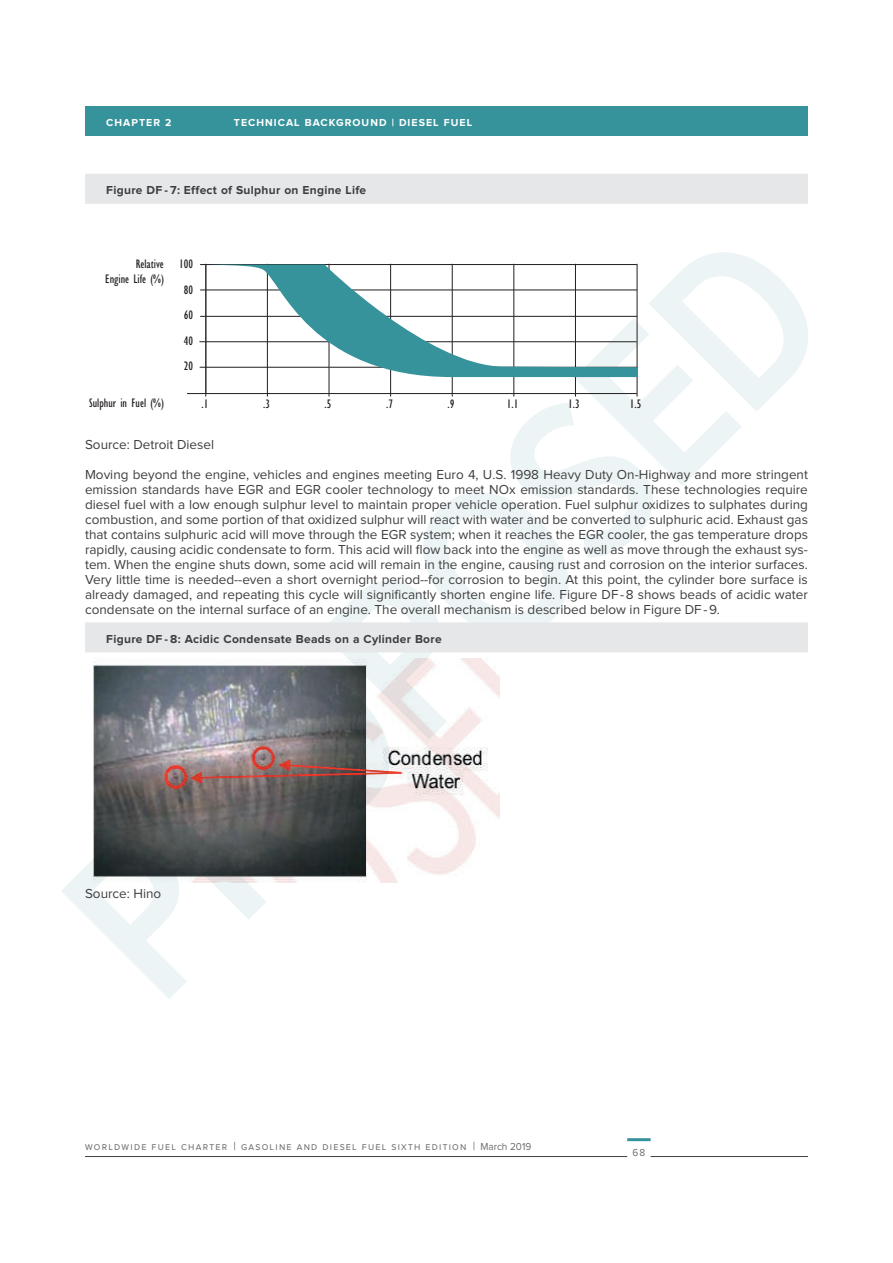
<style>
.page{position:relative;width:893px;height:1263px;background:#fff}
.page>*{position:absolute;margin:0;border:0;box-sizing:border-box;transform-origin:0 0}
.t1{font:13.5px/15px "Proxima Nova";color:#3e3e3f;text-align:justify}
.t2{font:condensed 12.75px/25.5px "Gill Sans";color:#231f20;text-align:right}
.t3{font:700 12px "Proxima Nova";letter-spacing:.025em;color:#3e3e3f}
.t4{font:10.5px "Proxima Nova";letter-spacing:.125em;color:#6c6d70;scale:.95 1}
.t5{font:700 10.5px "Proxima Nova";letter-spacing:.1em;color:#fff}
.s1{font-size:12px}
</style>
<div class="page">
<div style="left:85px;top:106px;width:723px;height:30px;background:#37939b"></div>
<hr style="left:85px;top:1156px;width:542px;height:1px;background:#3e3e3f">
<hr style="left:627px;top:1138px;width:24px;height:3px;background:#37939b">
<hr style="left:651px;top:1156px;width:157px;height:1px;background:#3e3e3f">
<div style="left:85px;top:174px;width:723px;height:30px;background:#e6e7e9"></div>
<div style="left:85px;top:622px;width:723px;height:30px;background:#e6e7e9"></div>
<hr style="left:187px;top:393px;width:450px;height:1px;background:#231f20">
<hr style="left:200px;top:264px;width:437px;height:1px;background:#231f20">
<hr style="left:200px;top:367px;width:437px;height:1px;background:#231f20">
<hr style="left:199px;top:341px;width:438px;height:1px;background:#231f20">
<hr style="left:200px;top:316px;width:437px;height:1px;background:#231f20">
<hr style="left:200px;top:290px;width:437px;height:1px;background:#231f20">
<hr style="left:205px;top:264px;width:1px;height:130px;background:#231f20">
<hr style="left:267px;top:264px;width:1px;height:133px;background:#231f20">
<hr style="left:206px;top:264px;width:1px;height:133px;background:#231f20">
<hr style="left:329px;top:264px;width:1px;height:133px;background:#231f20">
<hr style="left:390px;top:264px;width:1px;height:133px;background:#231f20">
<hr style="left:452px;top:264px;width:1px;height:133px;background:#231f20">
<hr style="left:514px;top:264px;width:1px;height:133px;background:#231f20">
<hr style="left:575px;top:264px;width:1px;height:133px;background:#231f20">
<hr style="left:637px;top:264px;width:1px;height:133px;background:#231f20">
<svg style="left:206px;top:265px;width:431px;height:112px"></svg>
<img style="left:93px;top:659px;width:406px;height:224px">
<p class="t5" style="left:106px;top:118px;width:67px">CHAPTER 2</p>
<p class="t5" style="left:234px;top:118px;width:240px">TECHNICAL BACKGROUND | DIESEL FUEL</p>
<p class="t3" style="left:106px;top:185px;width:261px">Figure DF - 7: Effect of Sulphur on Engine Life</p>
<p class="t2" style="left:105px;top:257px;width:60px;line-height:15.3px">Relative<br>Engine Life (%)</p>
<p class="t2" style="left:179px;top:252px;width:15px;text-align:center">100<br>80<br>60<br>40<br>20</p>
<p class="t2" style="left:89px;top:390px;width:76px">Sulphur in Fuel (%)</p>
<p class="t2" style="left:202px;top:391px;width:8px">.1</p>
<p class="t2" style="left:263px;top:391px;width:8px">.3</p>
<p class="t2" style="left:325px;top:391px;width:8px">.5</p>
<p class="t2" style="left:386px;top:391px;width:8px">.7</p>
<p class="t2" style="left:448px;top:391px;width:8px">.9</p>
<p class="t2" style="left:507px;top:391px;width:13px">1.1</p>
<p class="t2" style="left:568px;top:391px;width:13px">1.3</p>
<p class="t2" style="left:630px;top:391px;width:13px">1.5</p>
<p class="t1" style="left:85px;top:438px;width:131px">Source: Detroit Diesel</p>
<p class="t1" style="left:85px;top:468px;width:724px">Moving beyond the engine, vehicles and engines meeting Euro 4, U.S. 1998 Heavy Duty On-Highway and more stringent emission standards have EGR and EGR cooler technology to meet NOx emission standards. These technologies require diesel fuel with a low enough sulphur level to maintain proper vehicle operation. Fuel sulphur oxidizes to sulphates during combustion, and some portion of that oxidized sulphur will react with water and be converted to sulphuric acid. Exhaust gas that contains sulphuric acid will move through the EGR system; when it reaches the EGR cooler, the gas temperature drops rapidly, causing acidic condensate to form. This acid will flow back into the engine as well as move through the exhaust sys&shy;tem. When the engine shuts down, some acid will remain in the engine, causing rust and corrosion on the interior surfaces.<br>Very little time is needed--even a short overnight period--for corrosion to begin. At this point, the cylinder bore surface is already damaged, and repeating this cycle will significantly shorten engine life. Figure DF-8 shows beads of acidic water condensate on the internal surface of an engine. The overall mechanism is described below in Figure DF-9.</p>
<p class="t3" style="left:106px;top:633px;width:337px">Figure DF - 8: Acidic Condensate Beads on a Cylinder Bore</p>
<p class="t1" style="left:85px;top:886px;width:78px">Source: Hino</p>
<p class="t4" style="left:85px;top:1142px;width:471px">worldwide fuel charter <span class="s1">|</span> gasoline and diesel fuel sixth edition <span class="s1">|</span> March 2019</p>
<p class="t4" style="left:632px;top:1148px;width:15px">68</p>
</div>
